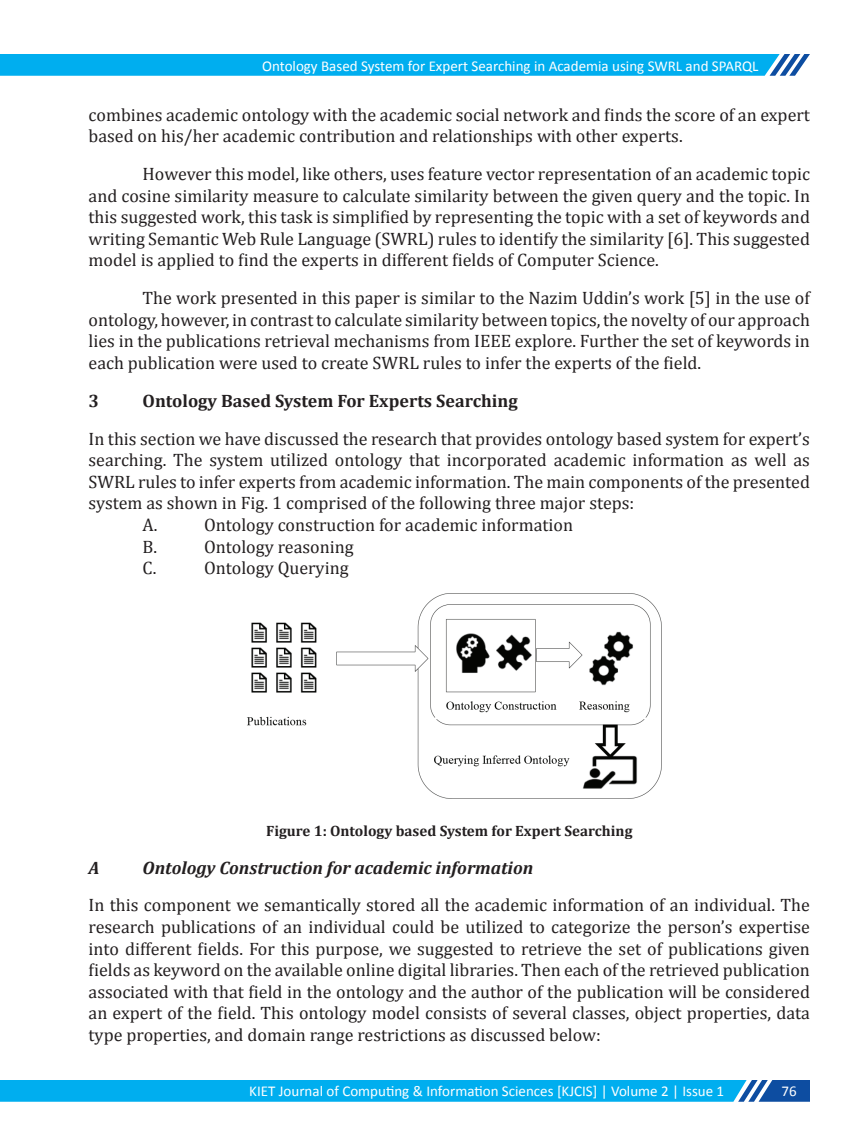
<style>
.page{position:relative;width:864px;height:1134px;background:#fff}
.page>*{position:absolute;margin:0;border:0;box-sizing:border-box;transform-origin:0 0}
.t1{font:18px/21.6px "Cambria";color:#231f20;text-align:justify}
.t2{font:italic 700 18px "Cambria";color:#231f20}
.t3{font:700 18px "Cambria";color:#231f20}
.t4{font:15px "Calibri";color:#fff}
.t5{font:700 15px "Cambria";color:#231f20}
</style>
<div class="page">
<svg style="left:0;top:54px;width:810px;height:22px;background:#09aeed"></svg>
<svg style="left:0;top:1080px;width:810px;height:22px;background:#08a9ea"></svg>
<img style="left:247px;top:594px;width:415px;height:204px">
<p class="t4" style="left:262px;top:56px;width:498px">Ontology Based System for Expert Searching in Academia using SWRL and SPARQL</p>
<p class="t1" style="left:89px;top:104px;width:723px">combines academic ontology with the academic social network and finds the score of an expert based on his/her academic contribution and relationships with other experts.</p>
<p class="t1" style="left:89px;top:163px;width:723px;text-indent:54px">However this model, like others, uses feature vector representation of an academic topic and cosine similarity measure to calculate similarity between the given query and the topic. In this suggested work, this task is simplified by representing the topic with a set of keywords and writing Semantic Web Rule Language (SWRL) rules to identify the similarity [6]. This suggested model is applied to find the experts in different fields of Computer Science.</p>
<p class="t1" style="left:89px;top:287px;width:723px;text-indent:54px">The work presented in this paper is similar to the Nazim Uddin’s work [5] in the use of ontology, however, in contrast to calculate similarity between topics, the novelty of our approach lies in the publications retrieval mechanisms from IEEE explore. Further the set of keywords in each publication were used to create SWRL rules to infer the experts of the field.</p>
<p class="t3" style="left:89px;top:390px;width:12px">3</p>
<p class="t3" style="left:143px;top:390px;width:377px">Ontology Based System For Experts Searching</p>
<p class="t1" style="left:89px;top:428px;width:723px">In this section we have discussed the research that provides ontology based system for expert’s</p>
<p class="t1" style="left:89px;top:449px;width:723px">searching. The system utilized ontology that incorporated academic information as well as</p>
<p class="t1" style="left:89px;top:471px;width:723px">SWRL rules to infer experts from academic information. The main components of the presented</p>
<p class="t1" style="left:89px;top:492px;width:547px">system as shown in Fig. 1 comprised of the following three major steps:</p>
<p class="t1" style="left:143px;top:514px;width:16px">A.</p>
<p class="t1" style="left:204px;top:514px;width:371px">Ontology construction for academic information</p>
<p class="t1" style="left:143px;top:536px;width:16px">B.</p>
<p class="t1" style="left:204px;top:536px;width:151px">Ontology reasoning</p>
<p class="t1" style="left:143px;top:557px;width:15px">C.</p>
<p class="t1" style="left:204px;top:557px;width:146px">Ontology Querying</p>
<p class="t5" style="left:266px;top:822px;width:368px">Figure 1: Ontology based System for Expert Searching</p>
<p class="t2" style="left:89px;top:857px;width:13px">A</p>
<p class="t2" style="left:143px;top:857px;width:392px">Ontology Construction for academic information</p>
<p class="t1" style="left:89px;top:894px;width:723px">In this component we semantically stored all the academic information of an individual. The research publications of an individual could be utilized to categorize the person’s expertise into different fields. For this purpose, we suggested to retrieve the set of publications given fields as keyword on the available online digital libraries. Then each of the retrieved publication associated with that field in the ontology and the author of the publication will be considered an expert of the field. This ontology model consists of several classes, object properties, data type properties, and domain range restrictions as discussed below:</p>
<p class="t4" style="left:249px;top:1081px;width:476px">KIET Journal of Computing &amp; Information Sciences [KJCIS] | Volume 2 | Issue 1</p>
<p class="t4" style="left:782px;top:1081px;width:17px">76</p>
</div>
